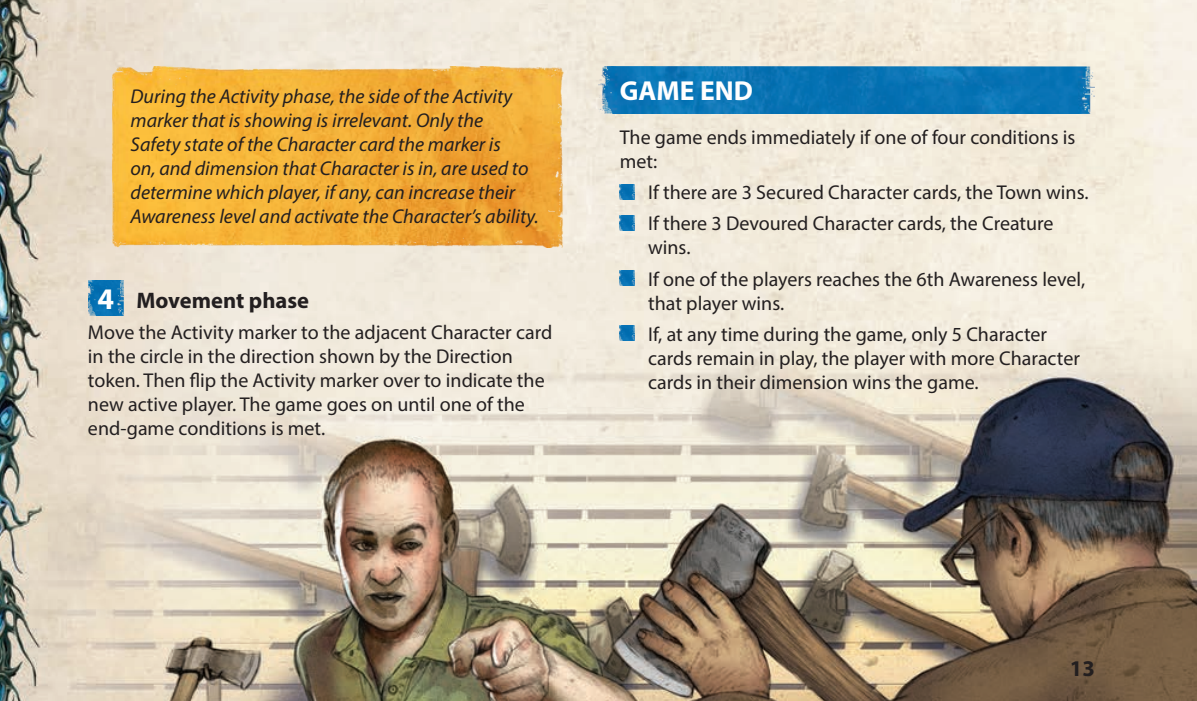
<style>
.page{position:relative;width:1197px;height:701px;background:#fff}
.page>*{position:absolute;margin:0;border:0;box-sizing:border-box;transform-origin:0 0}
.t1{font:700 27.5px "Myriad Pro";color:#fff}
.t2{font:700 22.5px "Myriad Pro";color:#231f20}
.t3{font:20px/24px "Myriad Pro";color:#231f20}
.t4{font:italic 20px/24px "Myriad Pro";color:#231f20}
.s1{font-size:30px;color:#fff}
</style>
<div class="page">
<img style="left:0;top:0;width:1196px;height:700px">
<img style="left:109px;top:67px;width:456px;height:180px">
<img style="left:88px;top:280px;width:35px;height:35px">
<img style="left:598px;top:67px;width:496px;height:46px">
<img style="left:620px;top:184px;width:15px;height:15px">
<img style="left:620px;top:215px;width:15px;height:15px">
<img style="left:620px;top:270px;width:15px;height:15px">
<img style="left:620px;top:325px;width:15px;height:15px">
<p class="t4" style="left:130px;top:84px;width:410px">During the Activity phase, the side of the Activity marker that is showing is irrelevant. Only the<br>Safety state of the Character card the marker is<br>on, and dimension that Character is in, are used to determine which player, if any, can increase their Awareness level and activate the Character’s ability.</p>
<p class="t2" style="left:97px;top:285px;width:213px"><span class="s1">4</span> Movement phase</p>
<p class="t3" style="left:88px;top:320px;width:466px">Move the Activity marker to the adjacent Character card in the circle in the direction shown by the Direction token. Then flip the Activity marker over to indicate the new active player. The game goes on until one of the end-game conditions is met.</p>
<h1 class="t1" style="left:619px;top:73px;width:135px">GAME END</h1>
<p class="t3" style="left:619px;top:125px;width:457px">The game ends immediately if one of four conditions is met:</p>
<p class="t3" style="left:648px;top:177px;width:442px;line-height:31px">If there are 3 Secured Character cards, the Town wins.<br>If there 3 Devoured Character cards, the Creature</p>
<p class="t3" style="left:648px;top:232px;width:438px;line-height:31px">wins.<br>If one of the players reaches the 6th Awareness level,</p>
<p class="t3" style="left:648px;top:287px;width:400px;line-height:31px">that player wins.<br>If, at any time during the game, only 5 Character</p>
<p class="t3" style="left:648px;top:345px;width:433px">cards remain in play, the player with more Character cards in their dimension wins the game.</p>
<p class="t2" style="left:1069px;top:653px;width:26px">13</p>
</div>
